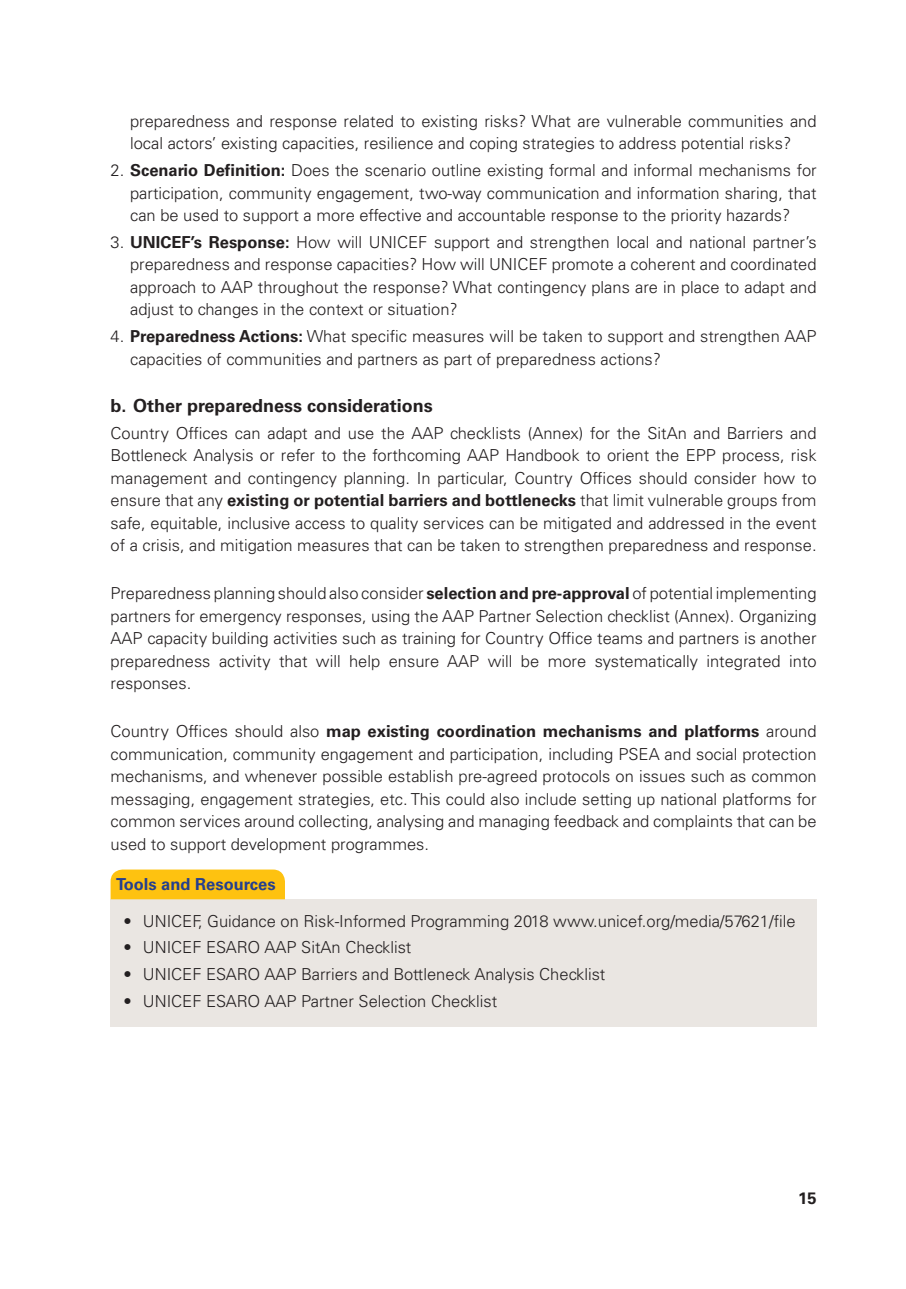
<style>
.page{position:relative;width:906px;height:1289px;background:#fff}
.page>*{position:absolute;margin:0;border:0;box-sizing:border-box;transform-origin:0 0}
.t1{font:700 18px "Univers LT Std";color:#231f20}
.t2{font:300 16.5px/22.5px "Univers LT Std";color:#231f20;text-align:justify}
.t3{font:700 16.5px "Univers LT Std";color:#253f8e}
.t4{font:700 16.5px "Univers LT Std";color:#231f20}
.s1{font-weight:700}
</style>
<div class="page">
<div style="left:111px;top:899px;width:705px;height:127px;background:#eae6e2"></div>
<div style="left:111px;top:869px;width:174px;height:30px;background:#fec210"></div>
<p class="t2" style="left:130px;top:110px;width:688px">preparedness and response related to existing risks? What are vulnerable communities and local actors’ existing capacities, resilience and coping strategies to address potential risks?</p>
<p class="t2" style="left:130px;top:159px;width:688px;text-indent:-20px">2. <span class="s1">Scenario Definition:</span> Does the scenario outline existing formal and informal mechanisms for participation, community engagement, two-way communication and information sharing, that can be used to support a more effective and accountable response to the priority hazards?</p>
<p class="t2" style="left:130px;top:231px;width:688px;text-indent:-20px">3. <span class="s1">UNICEF’s Response:</span> How will UNICEF support and strengthen local and national partner’s preparedness and response capacities? How will UNICEF promote a coherent and coordinated approach to AAP throughout the response? What contingency plans are in place to adapt and adjust to changes in the context or situation?</p>
<p class="t2" style="left:130px;top:325px;width:688px;text-indent:-20px">4. <span class="s1">Preparedness Actions:</span> What specific measures will be taken to support and strengthen AAP capacities of communities and partners as part of preparedness actions?</p>
<p class="t1" style="left:111px;top:395px;width:324px">b. Other preparedness considerations</p>
<p class="t2" style="left:111px;top:421px;width:707px">Country Offices can adapt and use the AAP checklists (Annex) for the SitAn and Barriers and Bottleneck Analysis or refer to the forthcoming AAP Handbook to orient the EPP process, risk management and contingency planning. In particular, Country Offices should consider how to ensure that any <span class="s1">existing or potential barriers and bottlenecks</span> that limit vulnerable groups from safe, equitable, inclusive access to quality services can be mitigated and addressed in the event of a crisis, and mitigation measures that can be taken to strengthen preparedness and response.</p>
<p class="t2" style="left:111px;top:582px;width:707px">Preparedness planning should also consider <span class="s1">selection and pre-approval</span> of potential implementing partners for emergency responses, using the AAP Partner Selection checklist (Annex). Organizing AAP capacity building activities such as training for Country Office teams and partners is another preparedness activity that will help ensure AAP will be more systematically integrated into responses.</p>
<p class="t2" style="left:111px;top:720px;width:707px">Country Offices should also <span class="s1">map existing coordination mechanisms and platforms</span> around communication, community engagement and participation, including PSEA and social protection mechanisms, and whenever possible establish pre-agreed protocols on issues such as common messaging, engagement strategies, etc. This could also include setting up national platforms for common services around collecting, analysing and managing feedback and complaints that can be used to support development programmes.</p>
<p class="t3" style="left:116px;top:874px;width:161px">Tools and Resources</p>
<p class="t2" style="left:123px;top:909px;width:674px">• UNICEF, Guidance on Risk-Informed Programming 2018 www.unicef.org/media/57621/file</p>
<p class="t2" style="left:123px;top:936px;width:289px">• UNICEF ESARO AAP SitAn Checklist</p>
<p class="t2" style="left:123px;top:962px;width:483px">• UNICEF ESARO AAP Barriers and Bottleneck Analysis Checklist</p>
<p class="t2" style="left:123px;top:989px;width:375px">• UNICEF ESARO AAP Partner Selection Checklist</p>
<p class="t4" style="left:798px;top:1188px;width:20px">15</p>
</div>
